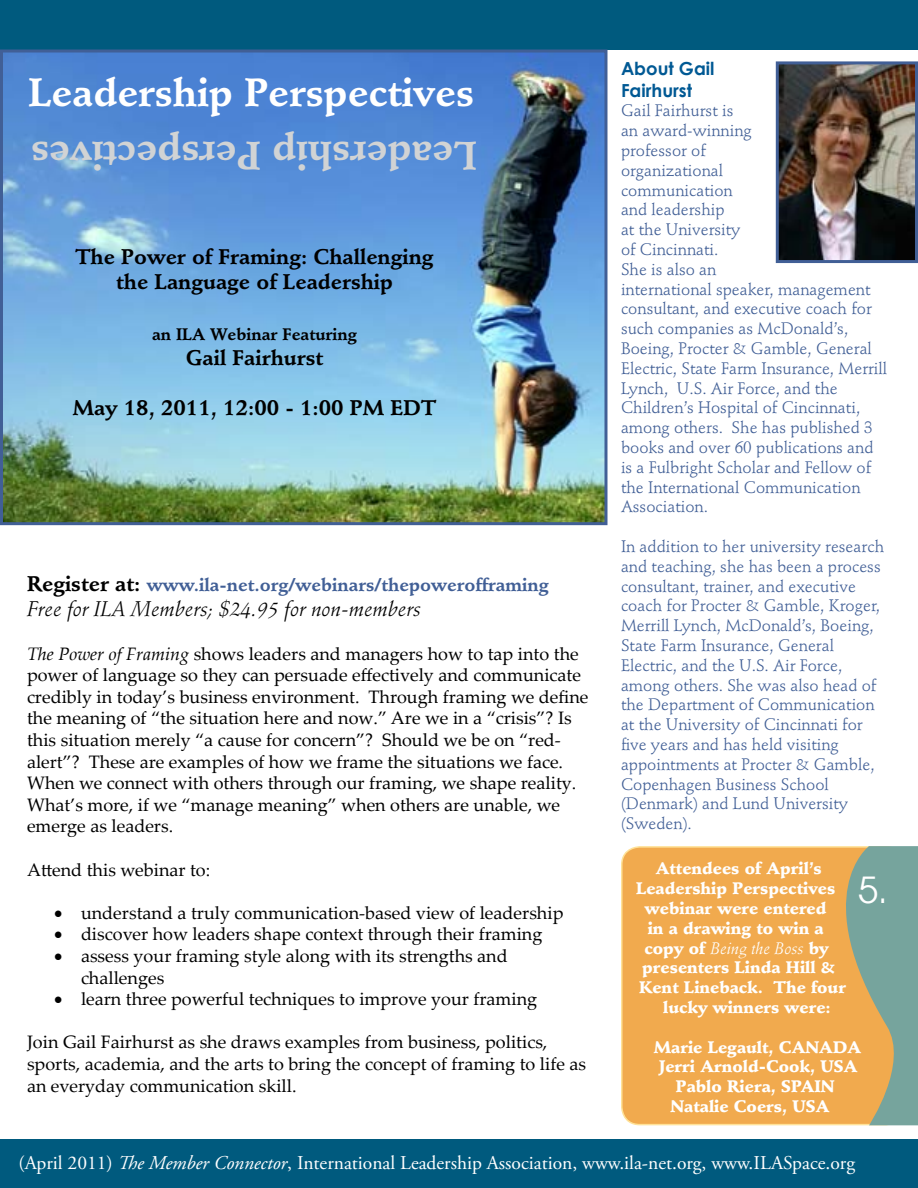
<style>
.page{position:relative;width:918px;height:1188px;background:#fff}
.page>*{position:absolute;margin:0;border:0;box-sizing:border-box;transform-origin:0 0}
.t1{font:700 39px "Stempel Schneidler";color:#fff}
.t2{font:700 39px "Stempel Schneidler";color:#d1d3d4}
.t3{font:36px "Avant Garde";color:#fff}
.t4{font:700 21px/25.2px "Stempel Schneidler";color:#000;text-align:center}
.t5{font:italic 21px "Stempel Schneidler";color:#000}
.t6{font:19.5px "Adobe Garamond Pro";color:#fff}
.t7{font:18px/21.6px "Palatino Linotype";color:#000}
.t8{font:700 18px "Stempel Schneidler";color:#415f96}
.t9{font:700 18px/21.6px "Century Gothic";color:#005994}
.t10{font:16.5px/19.8px "Stempel Schneidler";color:#415f96}
.t11{font:900 16.5px "Stempel Schneidler";color:#fff}
.t12{font:700 16.5px "Stempel Schneidler";color:#000}
.t13{font:italic 16.5px "Stempel Schneidler";color:#fff}
.s1{font-size:21px;color:#000}
.s2{font-style:italic}
.s3{font-weight:900;font-style:normal}
</style>
<div class="page">
<div style="left:0;top:0;width:918px;height:50px;background:#005a7e"></div>
<div style="left:0;top:1140px;width:918px;height:48px;background:#005a7e"></div>
<img style="left:780px;top:65px;width:134px;height:194px">
<div style="left:776px;top:61px;width:142px;height:202px;border:3px solid #415f96"></div>
<img style="left:4px;top:54px;width:600px;height:467px">
<div style="left:0;top:50px;width:608px;height:475px;border:3px solid #415f96"></div>
<div style="left:622px;top:847px;width:282px;height:278px;background:#f1aa4e;border-radius:18px"></div>
<div style="left:621px;top:846px;width:283px;height:279px;border:2px solid #ffe298;border-radius:18px"></div>
<svg style="left:807px;top:846px;width:111px;height:279px"></svg>
<h1 class="t1" style="left:28px;top:69px;width:447px">Leadership Perspectives</h1>
<h1 class="t2" style="left:477px;top:179px;width:447px;rotate:-180deg">Leadership Perspectives</h1>
<p class="t4" style="left:75px;top:245px;width:360px">The Power of Framing: Challenging the Language of Leadership</p>
<p class="t12" style="left:152px;top:324px;width:207px">an ILA Webinar Featuring</p>
<p class="t4" style="left:186px;top:345px;width:139px">Gail Fairhurst</p>
<p class="t4" style="left:73px;top:396px;width:365px">May 18, 2011, 12:00 - 1:00 PM EDT</p>
<p class="t8" style="left:27px;top:574px;width:523px"><span class="s1">Register at:</span> www.ila-net.org/webinars/thepowerofframing</p>
<p class="t5" style="left:27px;top:597px;width:395px">Free for ILA Members; $24.95 for non-members</p>
<p class="t7" style="left:27px;top:642px;width:563px"><span class="s2">The Power of Framing</span> shows leaders and managers how to tap into the power of language so they can persuade effectively and communicate credibly in today’s business environment. Through framing we define the meaning of “the situation here and now.” Are we in a “crisis”? Is this situation merely “a cause for concern”? Should we be on “red&shy;alert”? These are examples of how we frame the situations we face.<br>When we connect with others through our framing, we shape reality.<br>What’s more, if we “manage meaning” when others are unable, we emerge as leaders.</p>
<p class="t7" style="left:27px;top:858px;width:185px">Attend this webinar to:</p>
<p class="t7" style="left:54px;top:901px;width:511px">• understand a truly communication-based view of leadership</p>
<p class="t7" style="left:54px;top:923px;width:490px">• discover how leaders shape context through their framing</p>
<p class="t7" style="left:81px;top:944px;width:428px;text-indent:-27px">• assess your framing style along with its strengths and challenges</p>
<p class="t7" style="left:54px;top:988px;width:485px">• learn three powerful techniques to improve your framing</p>
<p class="t7" style="left:27px;top:1031px;width:561px">Join Gail Fairhurst as she draws examples from business, politics, sports, academia, and the arts to bring the concept of framing to life as an everyday communication skill.</p>
<p class="t9" style="left:621px;top:57px;width:95px">About Gail<br>Fairhurst</p>
<p class="t10" style="left:621px;top:101px;width:268px">Gail Fairhurst is<br>an award-winning<br>professor of<br>organizational<br>communication<br>and leadership<br>at the University<br>of Cincinnati.<br>She is also an<br>international speaker, management consultant, and executive coach for such companies as McDonald’s,<br>Boeing, Procter &amp; Gamble, General<br>Electric, State Farm Insurance, Merrill<br>Lynch, U.S. Air Force, and the<br>Children’s Hospital of Cincinnati, among others. She has published 3 books and over 60 publications and is a Fulbright Scholar and Fellow of the International Communication<br>Association.</p>
<p class="t10" style="left:621px;top:537px;width:265px">In addition to her university research and teaching, she has been a process consultant, trainer, and executive coach for Procter &amp; Gamble, Kroger,<br>Merrill Lynch, McDonald’s, Boeing,<br>State Farm Insurance, General<br>Electric, and the U.S. Air Force, among others. She was also head of the Department of Communication at the University of Cincinnati for five years and has held visiting appointments at Procter &amp; Gamble,<br>Copenhagen Business School (Denmark) and Lund University (Sweden).</p>
<p class="t11" style="left:656px;top:859px;width:167px">Attendees of April’s</p>
<p class="t11" style="left:636px;top:878px;width:201px">Leadership Perspectives</p>
<p class="t11" style="left:645px;top:898px;width:183px">webinar were entered</p>
<p class="t11" style="left:648px;top:918px;width:178px">in a drawing to win a</p>
<p class="t13" style="left:644px;top:938px;width:186px"><span class="s3">copy of</span> Being the Boss <span class="s3">by</span></p>
<p class="t11" style="left:642px;top:958px;width:194px">presenters Linda Hill &amp;</p>
<p class="t11" style="left:639px;top:977px;width:208px">Kent Lineback. The four</p>
<p class="t11" style="left:663px;top:997px;width:169px">lucky winners were:</p>
<p class="t11" style="left:654px;top:1037px;width:209px">Marie Legault, CANADA</p>
<p class="t11" style="left:659px;top:1057px;width:200px">Jerri Arnold-Cook, USA</p>
<p class="t11" style="left:676px;top:1076px;width:160px">Pablo Riera, SPAIN</p>
<p class="t11" style="left:670px;top:1096px;width:160px">Natalie Coers, USA</p>
<h2 class="t3" style="left:858px;top:869px;width:31px">5.</h2>
<p class="t6" style="left:18px;top:1151px;width:838px">(April 2011) <span class="s2">The Member Connector</span>, International Leadership Association, www.ila-net.org, www.ILASpace.org</p>
</div>
